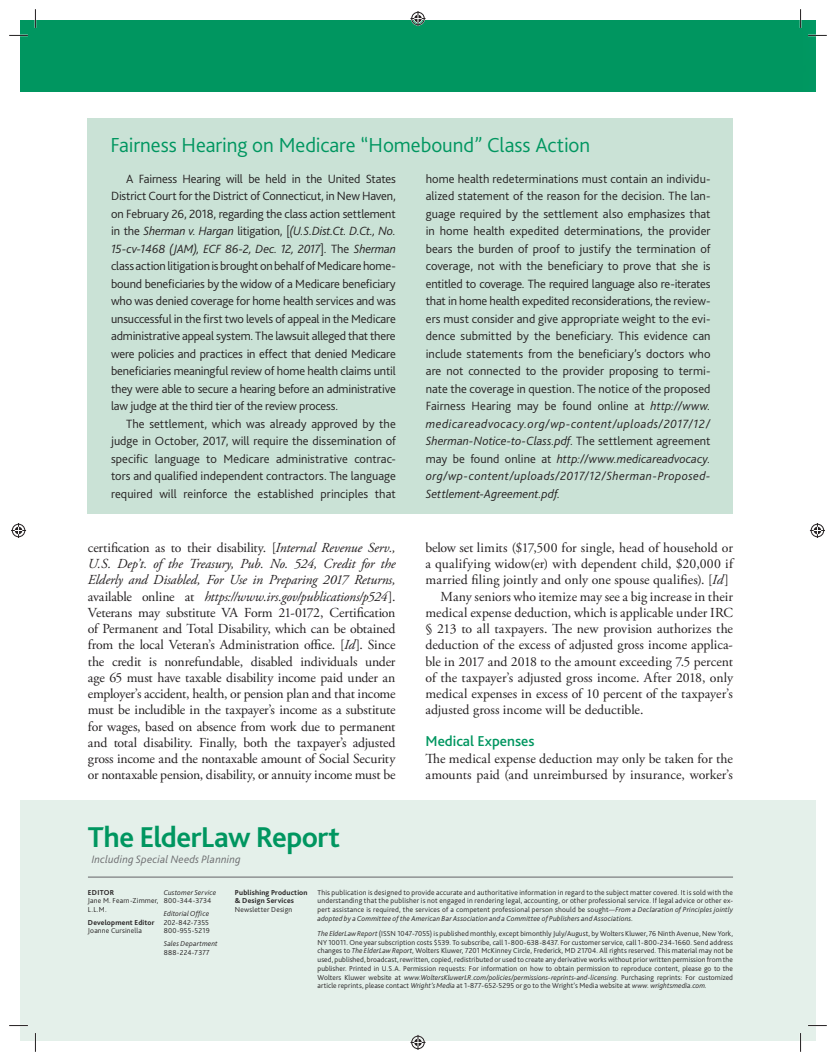
<style>
.page{position:relative;width:836px;height:1061px;background:#fff}
.page>*{position:absolute;margin:0;border:0;box-sizing:border-box;transform-origin:0 0}
.t1{font:700 30px "Bliss 2";letter-spacing:-.02em;color:#009660}
.t2{font:300 21.25px "Bliss 2";color:#009660}
.t3{font:500 15px "Bliss 2";color:#009660}
.t4{font:13.75px/16.2px "Adobe Garamond Pro";color:#231f20;text-align:justify}
.t5{font:300 12.5px/17.5px "Bliss 2";color:#231f20;text-align:justify}
.t6{font:italic 300 11.25px "Bliss 2";letter-spacing:.02em;color:#69696c}
.t7{font:300 7.5px/8.8px "Bliss 2";letter-spacing:.02em;color:#231f20}
.t8{font:700 7.5px/8.8px "Bliss 2";letter-spacing:.025em;color:#231f20}
.t9{font:italic 300 7.5px "Bliss 2";letter-spacing:.02em;color:#231f20}
.s1{font-style:italic}
</style>
<div class="page">
<div style="left:20px;top:20px;width:780px;height:72px;background:#009660"></div>
<img style="left:800px;top:20px;width:15px;height:72px">
<div style="left:20px;top:800px;width:795px;height:240px;background:#e4f0ea"></div>
<hr style="left:88px;top:877px;width:645px;height:1px;background:#636366">
<div style="left:88px;top:118px;width:645px;height:396px;background:#cae2d6"></div>
<svg style="left:9px;top:35px;width:19px;height:1px"></svg>
<svg style="left:808px;top:35px;width:19px;height:1px"></svg>
<svg style="left:9px;top:1025px;width:19px;height:1px"></svg>
<svg style="left:808px;top:1025px;width:19px;height:1px"></svg>
<svg style="left:35px;top:9px;width:1px;height:19px"></svg>
<svg style="left:35px;top:1033px;width:1px;height:19px"></svg>
<svg style="left:800px;top:9px;width:1px;height:19px"></svg>
<svg style="left:800px;top:1033px;width:1px;height:19px"></svg>
<svg style="left:410px;top:11px;width:15px;height:15px"></svg>
<svg style="left:410px;top:1035px;width:15px;height:15px"></svg>
<svg style="left:11px;top:523px;width:15px;height:15px"></svg>
<svg style="left:810px;top:523px;width:15px;height:15px"></svg>
<h2 class="t2" style="left:110px;top:137px;width:481px">Fairness Hearing on Medicare “Homebound” Class Action</h2>
<p class="t5" style="left:111px;top:171px;width:286px;text-indent:15px">A Fairness Hearing will be held in the United States District Court for the District of Connecticut, in New Haven, on February 26, 2018, regarding the class action settlement in the <span class="s1">Sherman v. Hargan</span> litigation, [<span class="s1">(U.S.Dist.Ct. D.Ct., No.<br>15-cv-1468 (JAM), ECF 86-2, Dec. 12, 2017</span>]. The <span class="s1">Sherman </span>class action litigation is brought on behalf of Medicare home&shy;bound beneficiaries by the widow of a Medicare beneficiary who was denied coverage for home health services and was unsuccessful in the first two levels of appeal in the Medicare administrative appeal system. The lawsuit alleged that there were policies and practices in effect that denied Medicare beneficiaries meaningful review of home health claims until they were able to secure a hearing before an administrative law judge at the third tier of the review process.</p>
<p class="t5" style="left:111px;top:416px;width:286px;text-indent:15px">The settlement, which was already approved by the judge in October, 2017, will require the dissemination of specific language to Medicare administrative contrac&shy;tors and qualified independent contractors. The language required will reinforce the established principles that</p>
<p class="t5" style="left:426px;top:171px;width:286px">home health redeterminations must contain an individu&shy;alized statement of the reason for the decision. The lan&shy;guage required by the settlement also emphasizes that in home health expedited determinations, the provider bears the burden of proof to justify the termination of coverage, not with the beneficiary to prove that she is entitled to coverage. The required language also re-iterates that in home health expedited reconsiderations, the review&shy;ers must consider and give appropriate weight to the evi&shy;dence submitted by the beneficiary. This evidence can include statements from the beneficiary’s doctors who are not connected to the provider proposing to termi&shy;nate the coverage in question. The notice of the proposed Fairness Hearing may be found online at <span class="s1">http://www. medicareadvocacy.org/wp-content/uploads/2017/12/ Sherman-Notice-to-Class.pdf</span>. The settlement agreement may be found online at <span class="s1">http://www.medicareadvocacy. org/wp-content/uploads/2017/12/Sherman-Proposed-Settlement-Agreement.pdf.</span></p>
<p class="t4" style="left:88px;top:540px;width:309px">certification as to their disability. [<span class="s1">Internal Revenue Serv., U.S. Dep’t. of the Treasury, Pub. No. 524, Credit for the Elderly and Disabled, For Use in Preparing 2017 Returns, </span>available online at <span class="s1">https://www.irs.gov/ publications/p524</span>].<br>Veterans may substitute VA Form 21-0172, Certification of Permanent and Total Disability, which can be obtained from the local Veteran’s Administration office. [<span class="s1">Id</span>]. Since the credit is nonrefundable, disabled individuals under age 65 must have taxable disability income paid under an employer’s accident, health, or pension plan and that income must be includible in the taxpayer’s income as a substitute for wages, based on absence from work due to permanent and total disability. Finally, both the taxpayer’s adjusted gross income and the nontaxable amount of Social Security or nontaxable pension, disability, or annuity income must be</p>
<p class="t4" style="left:425px;top:540px;width:309px">below set limits ($17,500 for single, head of household or</p>
<p class="t4" style="left:425px;top:557px;width:309px">a qualifying widow(er) with dependent child, $20,000 if</p>
<p class="t4" style="left:425px;top:573px;width:305px">married filing jointly and only one spouse qualifies). [<span class="s1">Id</span>]</p>
<p class="t4" style="left:440px;top:589px;width:294px">Many seniors who itemize may see a big increase in their</p>
<p class="t4" style="left:425px;top:605px;width:309px">medical expense deduction, which is applicable under IRC</p>
<p class="t4" style="left:425px;top:622px;width:309px">§ 213 to all taxpayers. The new provision authorizes the</p>
<p class="t4" style="left:425px;top:638px;width:309px">deduction of the excess of adjusted gross income applica-</p>
<p class="t4" style="left:425px;top:654px;width:309px">ble in 2017 and 2018 to the amount exceeding 7.5 percent</p>
<p class="t4" style="left:425px;top:670px;width:309px">of the taxpayer’s adjusted gross income. After 2018, only</p>
<p class="t4" style="left:425px;top:687px;width:309px">medical expenses in excess of 10 percent of the taxpayer’s</p>
<p class="t4" style="left:425px;top:703px;width:219px">adjusted gross income will be deductible.</p>
<p class="t3" style="left:425px;top:735px;width:110px">Medical Expenses</p>
<p class="t4" style="left:425px;top:752px;width:309px">The medical expense deduction may only be taken for the amounts paid (and unreimbursed by insurance, worker’s</p>
<h1 class="t1" style="left:88px;top:825px;width:254px">The ElderLaw Report</h1>
<p class="t8" style="left:88px;top:888px;width:28px">EDITOR</p>
<p class="t7" style="left:88px;top:897px;width:72px">Jane M. Fearn-Zimmer,<br>L.L.M.</p>
<p class="t8" style="left:88px;top:918px;width:68px">Development Editor</p>
<p class="t7" style="left:88px;top:927px;width:55px">Joanne Cursinella</p>
<p class="t6" style="left:92px;top:855px;width:150px">Including Special Needs Planning</p>
<p class="t8" style="left:235px;top:888px;width:74px">Publishing Production &amp; Design Services</p>
<p class="t7" style="left:235px;top:906px;width:59px">Newsletter Design</p>
<p class="t7" style="left:317px;top:888px;width:417px;text-align:justify">This publication is designed to provide accurate and authoritative information in regard to the subject matter covered. It is sold with the understanding that the publisher is not engaged in rendering legal, accounting, or other professional service. If legal advice or other ex&shy;pert assistance is required, the services of a competent professional person should be sought—<span class="s1">From a Declaration of Principles jointly adopted by a Committee of the American Bar Association and a Committee of Publishers and Associations</span>.</p>
<p class="t7" style="left:317px;top:930px;width:417px;text-align:justify"><span class="s1">The ElderLaw Report</span> (ISSN 1047-7055) is published monthly, except bimonthly July/August, by Wolters Kluwer, 76 Ninth Avenue, New York, NY 10011. One year subscription costs $539. To subscribe, call 1-800-638-8437. For customer service, call 1-800-234-1660. Send address changes to <span class="s1">The ElderLaw Report</span>, Wolters Kluwer, 7201 McKinney Circle, Frederick, MD 21704. All rights reserved. This material may not be used, published, broadcast, rewritten, copied, redistributed or used to create any derivative works without prior written permission from the publisher. Printed in U.S.A. Permission requests: For information on how to obtain permission to reproduce content, please go to the Wolters Kluwer website at <span class="s1">www.WoltersKluwerLR.com/policies/permissions-reprints-and-licensing</span>. Purchasing reprints: For customized article reprints, please contact <span class="s1">Wright’s Media</span> at 1-877-652-5295 or go to the Wright’s Media website at <span class="s1">www. wrightsmedia.com</span>.</p>
<p class="t9" style="left:164px;top:889px;width:54px">Customer Service</p>
<p class="t7" style="left:164px;top:897px;width:49px">800-344-3734</p>
<p class="t9" style="left:164px;top:910px;width:47px">Editorial Office</p>
<p class="t7" style="left:164px;top:918px;width:47px">202-842-7355<br>800-955-5219</p>
<p class="t9" style="left:164px;top:940px;width:56px">Sales Department</p>
<p class="t7" style="left:164px;top:948px;width:48px">888-224-7377</p>
</div>
